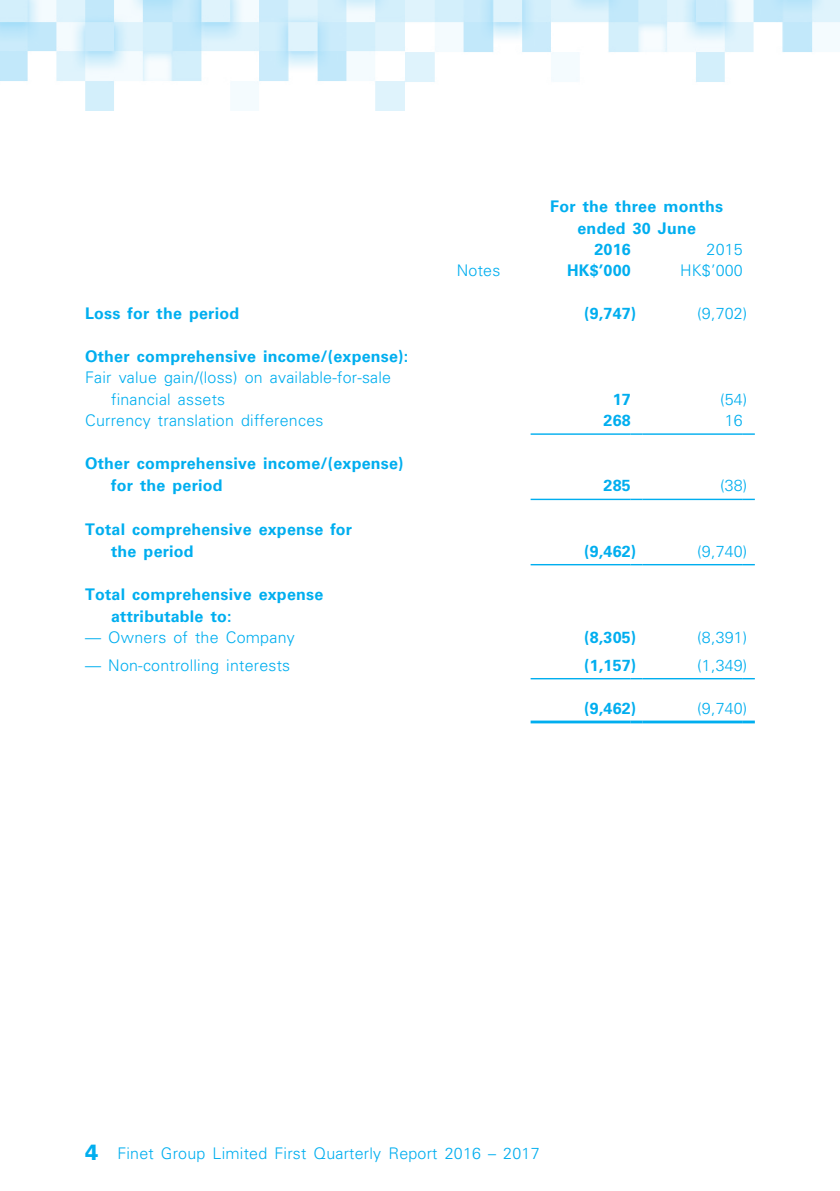
<style>
.page{position:relative;width:840px;height:1191px;background:#fff}
.page>*{position:absolute;margin:0;border:0;box-sizing:border-box;transform-origin:0 0}
._15_Table_Stub{font:300 16px/22px "Univers LT Std";letter-spacing:.015em;color:#00aeef}
._15_Table_Stub-2{font:700 16px/22px "Univers LT Std";letter-spacing:.015em;color:#00aeef}
._31_table_tab_6pt{font:700 16px/22px "Univers LT Std";letter-spacing:.015em;color:#00aeef;text-align:center}
._31_table_tab_6pt-2{font:300 16px "Univers LT Std";letter-spacing:.015em;color:#00aeef}
.s1{font-weight:900;font-size:22px}
</style>
<div class="page">
<img style="left:0;top:0;width:839px;height:110px">
<hr style="left:530px;top:433px;width:100px;height:2px;background:#00aeef">
<svg style="left:630px;top:433px;width:12px;height:2px"></svg>
<hr style="left:642px;top:433px;width:100px;height:2px;background:#00aeef">
<svg style="left:742px;top:433px;width:12px;height:2px"></svg>
<hr style="left:530px;top:499px;width:100px;height:1px;background:#00aeef">
<svg style="left:630px;top:499px;width:12px;height:1px"></svg>
<hr style="left:642px;top:499px;width:100px;height:1px;background:#00aeef">
<svg style="left:742px;top:499px;width:12px;height:1px"></svg>
<hr style="left:530px;top:564px;width:100px;height:1px;background:#00aeef">
<svg style="left:630px;top:564px;width:12px;height:1px"></svg>
<hr style="left:642px;top:564px;width:100px;height:1px;background:#00aeef">
<svg style="left:742px;top:564px;width:12px;height:1px"></svg>
<hr style="left:530px;top:678px;width:100px;height:1px;background:#00aeef">
<svg style="left:630px;top:678px;width:12px;height:1px"></svg>
<hr style="left:642px;top:678px;width:100px;height:1px;background:#00aeef">
<svg style="left:742px;top:678px;width:12px;height:1px"></svg>
<hr style="left:530px;top:720px;width:100px;height:3px;background:#00aeef">
<svg style="left:630px;top:720px;width:12px;height:3px"></svg>
<hr style="left:642px;top:720px;width:100px;height:3px;background:#00aeef">
<svg style="left:742px;top:720px;width:12px;height:3px"></svg>
<p class="_31_table_tab_6pt" style="left:550px;top:195px;width:174px">For the three months ended 30 June</p>
<p class="_31_table_tab_6pt" style="left:594px;top:238px;width:38px">2016</p>
<p class="_31_table_tab_6pt-2" style="left:706px;top:240px;width:38px">2015</p>
<p class="_31_table_tab_6pt-2" style="left:456px;top:261px;width:45px">Notes</p>
<p class="_31_table_tab_6pt" style="left:566px;top:260px;width:65px">HK$’000</p>
<p class="_31_table_tab_6pt-2" style="left:679px;top:261px;width:64px">HK$’000</p>
<p class="_15_Table_Stub-2" style="left:85px;top:302px;width:155px">Loss for the period</p>
<p class="_31_table_tab_6pt" style="left:584px;top:302px;width:53px">(9,747)</p>
<p class="_31_table_tab_6pt-2" style="left:696px;top:304px;width:52px">(9,702)</p>
<p class="_15_Table_Stub-2" style="left:85px;top:345px;width:324px">Other comprehensive income/(expense):</p>
<p class="_15_Table_Stub" style="left:111px;top:366px;width:281px;text-indent:-26px">Fair value gain/(loss) on available-for-sale financial assets</p>
<p class="_31_table_tab_6pt" style="left:612px;top:388px;width:20px">17</p>
<p class="_31_table_tab_6pt-2" style="left:719px;top:389px;width:29px">(54)</p>
<p class="_15_Table_Stub" style="left:85px;top:409px;width:240px">Currency translation differences</p>
<p class="_31_table_tab_6pt" style="left:603px;top:409px;width:29px">268</p>
<p class="_31_table_tab_6pt-2" style="left:724px;top:411px;width:20px">16</p>
<p class="_15_Table_Stub-2" style="left:111px;top:453px;width:294px;text-indent:-26px">Other comprehensive income/(expense) for the period</p>
<p class="_31_table_tab_6pt" style="left:603px;top:475px;width:29px">285</p>
<p class="_31_table_tab_6pt-2" style="left:719px;top:476px;width:29px">(38)</p>
<p class="_15_Table_Stub-2" style="left:111px;top:518px;width:242px;text-indent:-26px">Total comprehensive expense for the period</p>
<p class="_31_table_tab_6pt" style="left:584px;top:540px;width:53px">(9,462)</p>
<p class="_31_table_tab_6pt-2" style="left:696px;top:541px;width:52px">(9,740)</p>
<p class="_15_Table_Stub-2" style="left:111px;top:583px;width:213px;text-indent:-26px">Total comprehensive expense attributable to:</p>
<p class="_15_Table_Stub" style="left:85px;top:626px;width:211px">— Owners of the Company</p>
<p class="_31_table_tab_6pt" style="left:584px;top:627px;width:53px">(8,305)</p>
<p class="_31_table_tab_6pt-2" style="left:696px;top:628px;width:52px">(8,391)</p>
<p class="_15_Table_Stub" style="left:85px;top:654px;width:206px">— Non-controlling interests</p>
<p class="_31_table_tab_6pt" style="left:584px;top:654px;width:53px">(1,157)</p>
<p class="_31_table_tab_6pt-2" style="left:696px;top:655px;width:52px">(1,349)</p>
<p class="_31_table_tab_6pt" style="left:584px;top:697px;width:53px">(9,462)</p>
<p class="_31_table_tab_6pt-2" style="left:696px;top:698px;width:52px">(9,740)</p>
<p class="_15_Table_Stub" style="left:85px;top:1142px;width:455px"><span class="s1">4</span> Finet Group Limited First Quarterly Report 2016 – 2017</p>
</div>
